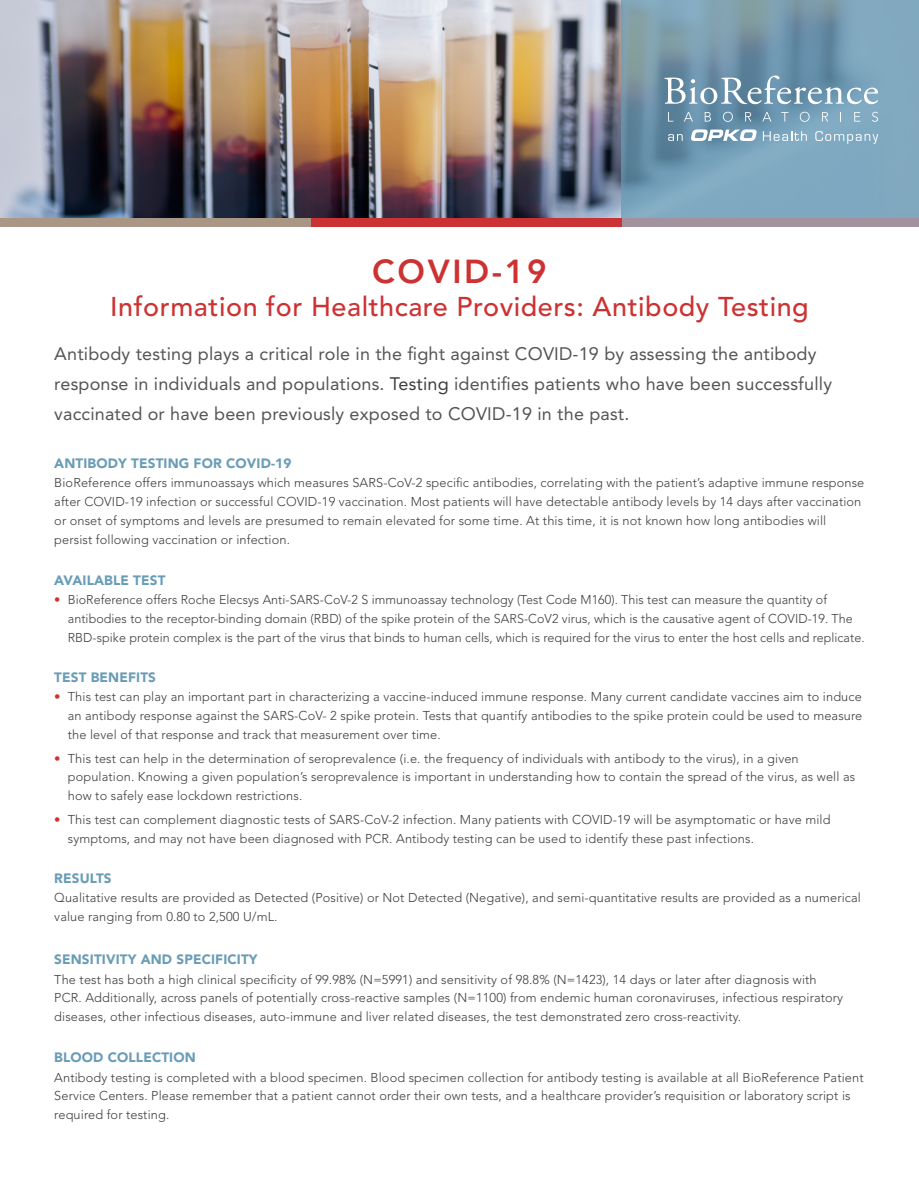
<style>
.page{position:relative;width:919px;height:1189px;background:#fff}
.page>*{position:absolute;margin:0;border:0;box-sizing:border-box;transform-origin:0 0}
.t1{font:800 33px "Avenir LT Std";letter-spacing:.08em;color:#cd3232}
.t2{font:500 27px "Avenir LT Std";letter-spacing:.02em;color:#cd3232}
.Main_intro{font:18px/30px "Avenir LT Std";letter-spacing:.01em;color:#545557}
.Sub-Headers{font:900 13.5px "Avenir LT Std";letter-spacing:.01em;color:#699cb6}
.Copy{font:300 12.75px/18.8px "Avenir LT Std";letter-spacing:.01em;color:#3e3e3f}
.s1{color:#3e3e3f}
.s2{font-weight:800;color:#cd3232}
</style>
<div class="page">
<img style="left:0;top:0;width:621px;height:218px">
<svg style="left:621px;top:0;width:298px;height:218px;background:#789eb4"></svg>
<div style="left:621px;top:218px;width:298px;height:8px;background:#a3929d"></div>
<div style="left:311px;top:218px;width:310px;height:8px;background:#cb3233"></div>
<div style="left:0;top:218px;width:311px;height:8px;background:#aa9685"></div>
<svg style="left:668px;top:134px;width:14px;height:7px"></svg>
<svg style="left:690px;top:129px;width:67px;height:12px"></svg>
<svg style="left:763px;top:131px;width:43px;height:10px"></svg>
<svg style="left:815px;top:131px;width:63px;height:13px"></svg>
<svg style="left:664px;top:76px;width:214px;height:28px"></svg>
<svg style="left:668px;top:112px;width:5px;height:10px"></svg>
<svg style="left:684px;top:112px;width:9px;height:10px"></svg>
<svg style="left:704px;top:112px;width:7px;height:10px"></svg>
<svg style="left:723px;top:112px;width:10px;height:10px"></svg>
<svg style="left:745px;top:112px;width:6px;height:10px"></svg>
<svg style="left:762px;top:112px;width:9px;height:10px"></svg>
<svg style="left:781px;top:112px;width:7px;height:10px"></svg>
<svg style="left:799px;top:112px;width:10px;height:10px"></svg>
<svg style="left:822px;top:112px;width:6px;height:10px"></svg>
<svg style="left:854px;top:112px;width:6px;height:10px"></svg>
<svg style="left:872px;top:112px;width:6px;height:10px"></svg>
<p class="t1" style="left:372px;top:252px;width:176px">COVID-19</p>
<p class="t2" style="left:110px;top:291px;width:700px">Information for Healthcare Providers: Antibody Testing</p>
<p class="Main_intro" style="left:54px;top:339px;width:779px">Antibody testing plays a critical role in the fight against COVID-19 by assessing the antibody response in individuals and populations. <span class="s1">Testing</span> identifies patients who have been successfully vaccinated or have been previously exposed to COVID-19 in the past.</p>
<p class="Sub-Headers" style="left:54px;top:455px;width:238px">ANTIBODY TESTING FOR COVID-19</p>
<p class="Copy" style="left:54px;top:473px;width:811px">BioReference offers immunoassays which measures SARS-CoV-2 specific antibodies, correlating with the patient’s adaptive immune response after COVID-19 infection or successful COVID-19 vaccination. Most patients will have detectable antibody levels by 14 days after vaccination or onset of symptoms and levels are presumed to remain elevated for some time. At this time, it is not known how long antibodies will persist following vaccination or infection.</p>
<p class="Sub-Headers" style="left:54px;top:572px;width:113px">AVAILABLE TEST</p>
<p class="Copy" style="left:68px;top:590px;width:798px;text-indent:-14px"><span class="s2">•</span> BioReference offers Roche Elecsys Anti-SARS-CoV-2 S immunoassay technology (Test Code M160). This test can measure the quantity of antibodies to the receptor-binding domain (RBD) of the spike protein of the SARS-CoV2 virus, which is the causative agent of COVID-19. The<br>RBD-spike protein complex is the part of the virus that binds to human cells, which is required for the virus to enter the host cells and replicate.</p>
<p class="Sub-Headers" style="left:54px;top:669px;width:103px">TEST BENEFITS</p>
<p class="Copy" style="left:68px;top:687px;width:796px;text-align:justify;text-indent:-14px"><span class="s2">•</span> This test can play an important part in characterizing a vaccine-induced immune response. Many current candidate vaccines aim to induce an antibody response against the SARS-CoV- 2 spike protein. Tests that quantify antibodies to the spike protein could be used to measure the level of that response and track that measurement over time.</p>
<p class="Copy" style="left:68px;top:749px;width:789px;text-indent:-14px"><span class="s2">•</span> This test can help in the determination of seroprevalence (i.e. the frequency of individuals with antibody to the virus), in a given population. Knowing a given population’s seroprevalence is important in understanding how to contain the spread of the virus, as well as how to safely ease lockdown restrictions.</p>
<p class="Copy" style="left:68px;top:810px;width:764px;text-indent:-14px"><span class="s2">•</span> This test can complement diagnostic tests of SARS-CoV-2 infection. Many patients with COVID-19 will be asymptomatic or have mild symptoms, and may not have been diagnosed with PCR. Antibody testing can be used to identify these past infections.</p>
<p class="Sub-Headers" style="left:54px;top:870px;width:59px">RESULTS</p>
<p class="Copy" style="left:54px;top:888px;width:808px">Qualitative results are provided as Detected (Positive) or Not Detected (Negative), and semi-quantitative results are provided as a numerical value ranging from 0.80 to 2,500 U/mL.</p>
<p class="Sub-Headers" style="left:54px;top:951px;width:205px">SENSITIVITY AND SPECIFICITY</p>
<p class="Copy" style="left:54px;top:969px;width:790px">The test has both a high clinical specificity of 99.98% (N=5991) and sensitivity of 98.8% (N=1423), 14 days or later after diagnosis with<br>PCR. Additionally, across panels of potentially cross-reactive samples (N=1100) from endemic human coronaviruses, infectious respiratory diseases, other infectious diseases, auto-immune and liver related diseases, the test demonstrated zero cross-reactivity.</p>
<p class="Sub-Headers" style="left:54px;top:1049px;width:143px">BLOOD COLLECTION</p>
<p class="Copy" style="left:54px;top:1068px;width:810px">Antibody testing is completed with a blood specimen. Blood specimen collection for antibody testing is available at all BioReference Patient<br>Service Centers. Please remember that a patient cannot order their own tests, and a healthcare provider’s requisition or laboratory script is required for testing.</p>
</div>
